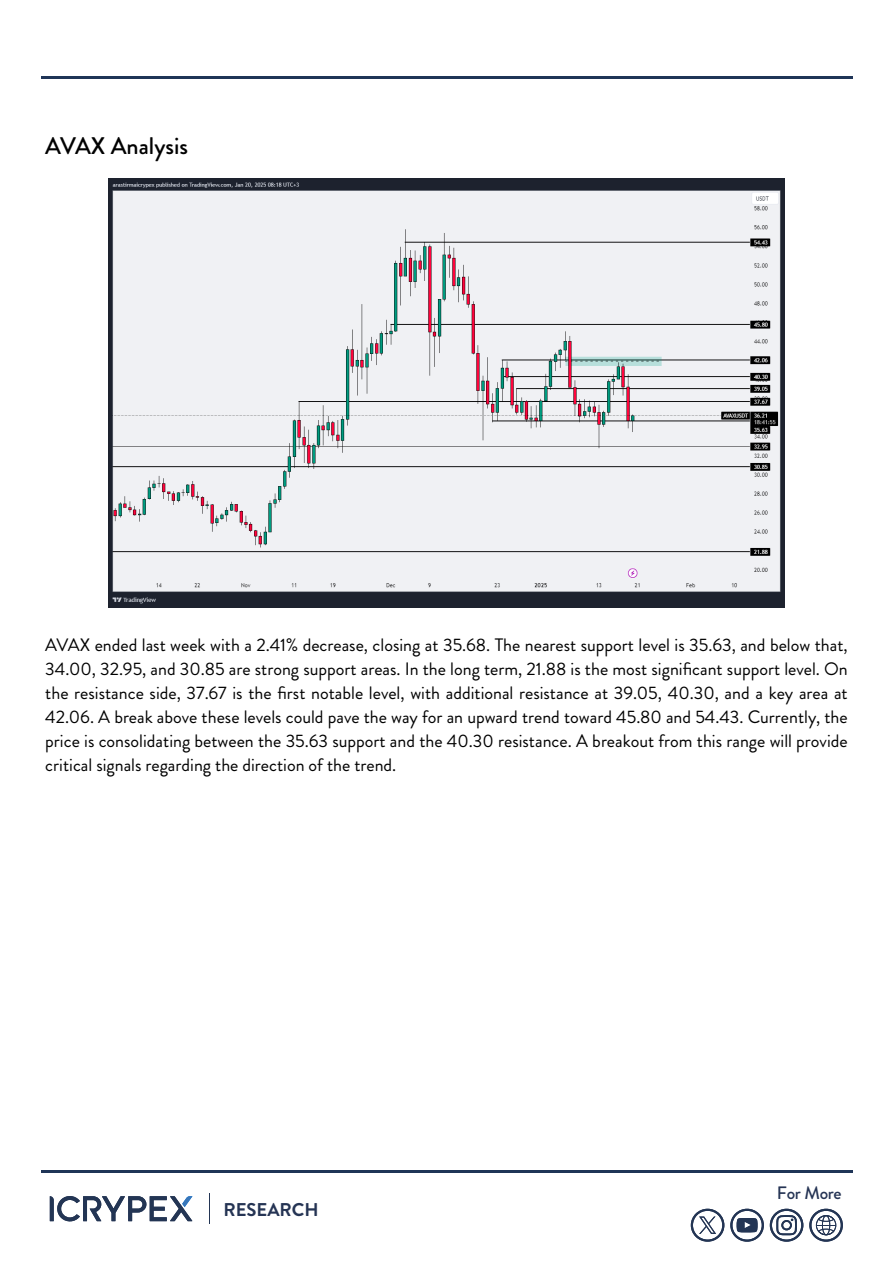
<style>
.page{position:relative;width:893px;height:1263px;background:#fff}
.page>*{position:absolute;margin:0;border:0;box-sizing:border-box;transform-origin:0 0}
.t1{font:500 24px "Brandon Grotesque";color:#000}
.t2{font:700 18.45px "Brandon Grotesque";color:#253454}
.t3{font:18px/24px "Brandon Grotesque";color:#000;text-align:justify}
.t4{font:500 18px "Brandon Grotesque";letter-spacing:-.015em;color:#253454}
</style>
<div class="page">
<img style="left:109px;top:178px;width:675px;height:429px">
<hr style="left:41px;top:1170px;width:811px;height:2px;background:#1f3557">
<hr style="left:41px;top:76px;width:811px;height:2px;background:#1f3557">
<svg style="left:50px;top:1196px;width:142px;height:26px"></svg>
<hr style="left:209px;top:1193px;width:1px;height:31px;background:#233554">
<svg style="left:809px;top:1209px;width:34px;height:33px"></svg>
<svg style="left:770px;top:1209px;width:33px;height:33px"></svg>
<svg style="left:730px;top:1209px;width:34px;height:33px"></svg>
<svg style="left:691px;top:1209px;width:33px;height:33px"></svg>
<h1 class="t1" style="left:45px;top:129px;width:144px">AVAX Analysis</h1>
<p class="t3" style="left:45px;top:633px;width:804px">AVAX ended last week with a 2.41% decrease, closing at 35.68. The nearest support level is 35.63, and below that, 34.00, 32.95, and 30.85 are strong support areas. In the long term, 21.88 is the most significant support level. On the resistance side, 37.67 is the first notable level, with additional resistance at 39.05, 40.30, and a key area at 42.06. A break above these levels could pave the way for an upward trend toward 45.80 and 54.43. Currently, the price is consolidating between the 35.63 support and the 40.30 resistance. A breakout from this range will provide critical signals regarding the direction of the trend.</p>
<p class="t2" style="left:223px;top:1197px;width:97px">RESEARCH</p>
<p class="t4" style="left:777px;top:1181px;width:66px">For More</p>
</div>
